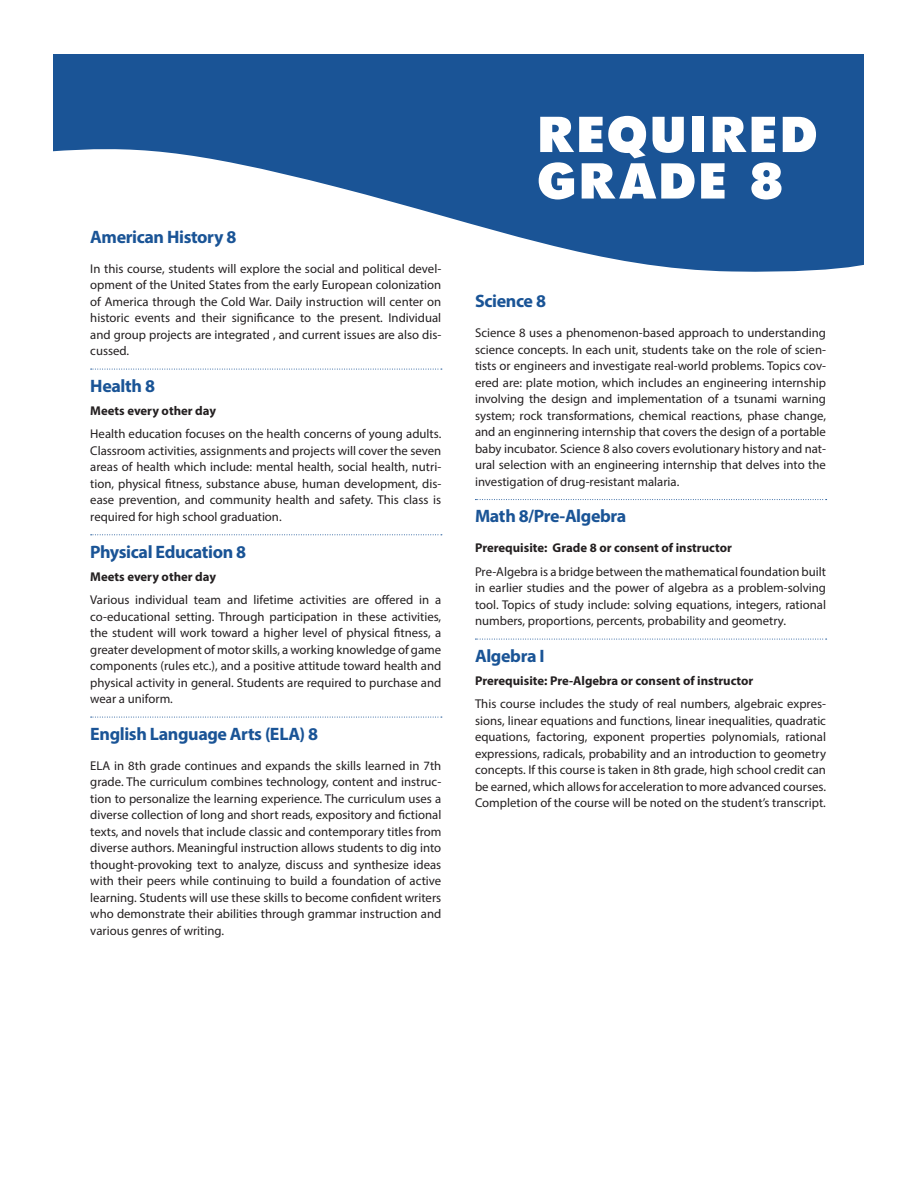
<style>
.page{position:relative;width:918px;height:1188px;background:#fff}
.page>*{position:absolute;margin:0;border:0;box-sizing:border-box;transform-origin:0 0}
.t1{font:54px/46.5px "Tw Cen MT Ult Bd";letter-spacing:.01em;color:#fff}
.Header_New{font:700 18px "Myriad Pro";letter-spacing:-.02em;color:#1a5496}
.Description_With_Line{font:12.75px/16.5px "Myriad Pro";color:#231f20;text-align:justify}
.Description_Body_New{font:12.75px/16.5px "Myriad Pro";color:#231f20;text-align:justify}
.Description_Body_New-2{font:700 12.75px "Myriad Pro";color:#231f20}
</style>
<div class="page">
<div style="left:54px;top:54px;width:810px;height:338px;background:#1a5496"></div>
<svg style="left:53px;top:146px;width:811px;height:572px"></svg>
<svg style="left:91px;top:369px;width:351px;height:1px"></svg>
<svg style="left:91px;top:534px;width:351px;height:1px"></svg>
<svg style="left:91px;top:717px;width:351px;height:1px"></svg>
<svg style="left:475px;top:499px;width:352px;height:1px"></svg>
<svg style="left:475px;top:639px;width:352px;height:1px"></svg>
<p class="Header_New" style="left:90px;top:225px;width:148px">American History 8</p>
<p class="Description_With_Line" style="left:90px;top:260px;width:353px">In this course, students will explore the social and political devel&shy;opment of the United States from the early European colonization of America through the Cold War. Daily instruction will center on historic events and their significance to the present. Individual and group projects are integrated , and current issues are also dis&shy;cussed.</p>
<p class="Header_New" style="left:90px;top:374px;width:66px">Health 8</p>
<p class="Description_Body_New-2" style="left:90px;top:403px;width:127px">Meets every other day</p>
<p class="Description_With_Line" style="left:90px;top:426px;width:353px">Health education focuses on the health concerns of young adults.<br>Classroom activities, assignments and projects will cover the seven areas of health which include: mental health, social health, nutri&shy;tion, physical fitness, substance abuse, human development, dis&shy;ease prevention, and community health and safety. This class is required for high school graduation.</p>
<p class="Header_New" style="left:90px;top:540px;width:157px">Physical Education 8</p>
<p class="Description_Body_New-2" style="left:90px;top:568px;width:127px">Meets every other day</p>
<p class="Description_With_Line" style="left:90px;top:591px;width:353px">Various individual team and lifetime activities are offered in a co-educational setting. Through participation in these activities, the student will work toward a higher level of physical fitness, a greater development of motor skills, a working knowledge of game components (rules etc.), and a positive attitude toward health and physical activity in general. Students are required to purchase and wear a uniform.</p>
<p class="Header_New" style="left:90px;top:722px;width:229px">English Language Arts (ELA) 8</p>
<p class="Description_Body_New" style="left:90px;top:757px;width:353px">ELA in 8th grade continues and expands the skills learned in 7th grade. The curriculum combines technology, content and instruc&shy;tion to personalize the learning experience. The curriculum uses a diverse collection of long and short reads, expository and fictional texts, and novels that include classic and contemporary titles from diverse authors. Meaningful instruction allows students to dig into thought-provoking text to analyze, discuss and synthesize ideas with their peers while continuing to build a foundation of active learning. Students will use these skills to become confident writers who demonstrate their abilities through grammar instruction and various genres of writing.</p>
<p class="t1" style="left:536px;top:109px;width:283px">REQUIRED<br>GRADE 8</p>
<p class="Header_New" style="left:475px;top:289px;width:73px">Science 8</p>
<p class="Description_With_Line" style="left:475px;top:324px;width:353px">Science 8 uses a phenomenon-based approach to understanding science concepts. In each unit, students take on the role of scien&shy;tists or engineers and investigate real-world problems. Topics cov&shy;ered are: plate motion, which includes an engineering internship involving the design and implementation of a tsunami warning system; rock transformations, chemical reactions, phase change, and an enginnering internship that covers the design of a portable baby incubator. Science 8 also covers evolutionary history and nat&shy;ural selection with an engineering internship that delves into the investigation of drug-resistant malaria.</p>
<p class="Header_New" style="left:475px;top:505px;width:153px">Math 8/Pre-Algebra</p>
<p class="Description_Body_New-2" style="left:475px;top:540px;width:258px">Prerequisite: Grade 8 or consent of instructor</p>
<p class="Description_With_Line" style="left:475px;top:563px;width:353px">Pre-Algebra is a bridge between the mathematical foundation built in earlier studies and the power of algebra as a problem-solving tool. Topics of study include: solving equations, integers, rational numbers, proportions, percents, probability and geometry.</p>
<p class="Header_New" style="left:475px;top:644px;width:71px">Algebra I</p>
<p class="Description_Body_New-2" style="left:475px;top:673px;width:280px">Prerequisite: Pre-Algebra or consent of instructor</p>
<p class="Description_Body_New" style="left:475px;top:696px;width:353px">This course includes the study of real numbers, algebraic expres&shy;sions, linear equations and functions, linear inequalities, quadratic equations, factoring, exponent properties polynomials, rational expressions, radicals, probability and an introduction to geometry concepts. If this course is taken in 8th grade, high school credit can be earned, which allows for acceleration to more advanced courses.<br>Completion of the course will be noted on the student’s transcript.</p>
</div>
